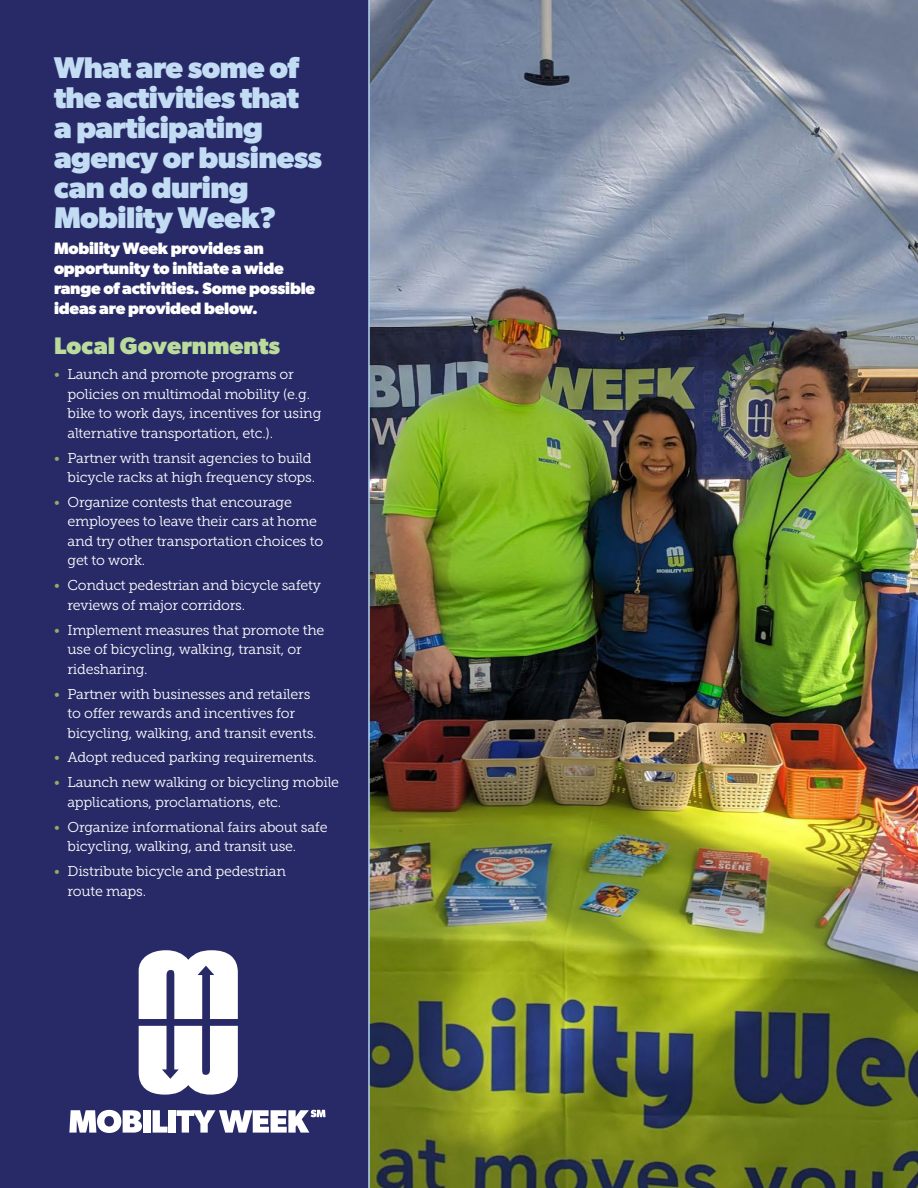
<style>
.page{position:relative;width:918px;height:1188px;background:#fff}
.page>*{position:absolute;margin:0;border:0;box-sizing:border-box;transform-origin:0 0}
.t1{font:700 30px/30px "Gibson";letter-spacing:-.02em;color:#c2dcf3}
.t2{font:700 24px "Gibson";color:#badb9b}
.t3{font:700 16.5px/20.2px "Gibson";letter-spacing:-.015em;color:#fff}
.t4{font:14.25px/19.5px "Museo Slab 300";letter-spacing:-.015em;color:#fff}
.s1{color:#92ad5e}
</style>
<div class="page">
<img style="left:370px;top:0;width:548px;height:1188px">
<div style="left:0;top:0;width:370px;height:1188px;background:#282a67"></div>
<svg style="left:69px;top:1110px;width:73px;height:23px"></svg>
<div style="left:143px;top:1110px;width:7px;height:23px;background:#fff"></div>
<svg style="left:153px;top:1110px;width:15px;height:23px"></svg>
<div style="left:168px;top:1110px;width:8px;height:23px;background:#fff"></div>
<svg style="left:139px;top:950px;width:99px;height:69px"></svg>
<svg style="left:139px;top:1026px;width:99px;height:69px"></svg>
<svg style="left:176px;top:1110px;width:150px;height:23px"></svg>
<h1 class="t1" style="left:54px;top:52px;width:270px">What are some of the activities that a participating agency or business can do during<br>Mobility Week?</h1>
<p class="t3" style="left:54px;top:237px;width:263px">Mobility Week provides an opportunity to initiate a wide range of activities. Some possible ideas are provided below.</p>
<h2 class="t2" style="left:54px;top:332px;width:228px">Local Governments</h2>
<p class="t4" style="left:67px;top:365px;width:255px;text-indent:-13px"><span class="s1">•</span> Launch and promote programs or policies on multimodal mobility (e.g. bike to work days, incentives for using alternative transportation, etc.).</p>
<p class="t4" style="left:54px;top:448px;width:263px;text-align:right"><span class="s1">•</span> Partner with transit agencies to build bicycle racks at high frequency stops.</p>
<p class="t4" style="left:67px;top:492px;width:257px;text-indent:-13px"><span class="s1">•</span> Organize contests that encourage employees to leave their cars at home and try other transportation choices to get to work.</p>
<p class="t4" style="left:67px;top:576px;width:255px;text-indent:-13px"><span class="s1">•</span> Conduct pedestrian and bicycle safety reviews of major corridors.</p>
<p class="t4" style="left:67px;top:620px;width:258px;text-indent:-13px"><span class="s1">•</span> Implement measures that promote the use of bicycling, walking, transit, or ridesharing.</p>
<p class="t4" style="left:67px;top:684px;width:251px;text-indent:-13px"><span class="s1">•</span> Partner with businesses and retailers to offer rewards and incentives for bicycling, walking, and transit events.</p>
<p class="t4" style="left:54px;top:748px;width:265px"><span class="s1">•</span> Adopt reduced parking requirements.</p>
<p class="t4" style="left:67px;top:773px;width:273px;text-indent:-13px"><span class="s1">•</span> Launch new walking or bicycling mobile applications, proclamations, etc.</p>
<p class="t4" style="left:67px;top:817px;width:262px;text-indent:-13px"><span class="s1">•</span> Organize informational fairs about safe bicycling, walking, and transit use.</p>
<p class="t4" style="left:67px;top:862px;width:220px;text-indent:-13px"><span class="s1">•</span> Distribute bicycle and pedestrian route maps.</p>
</div>
